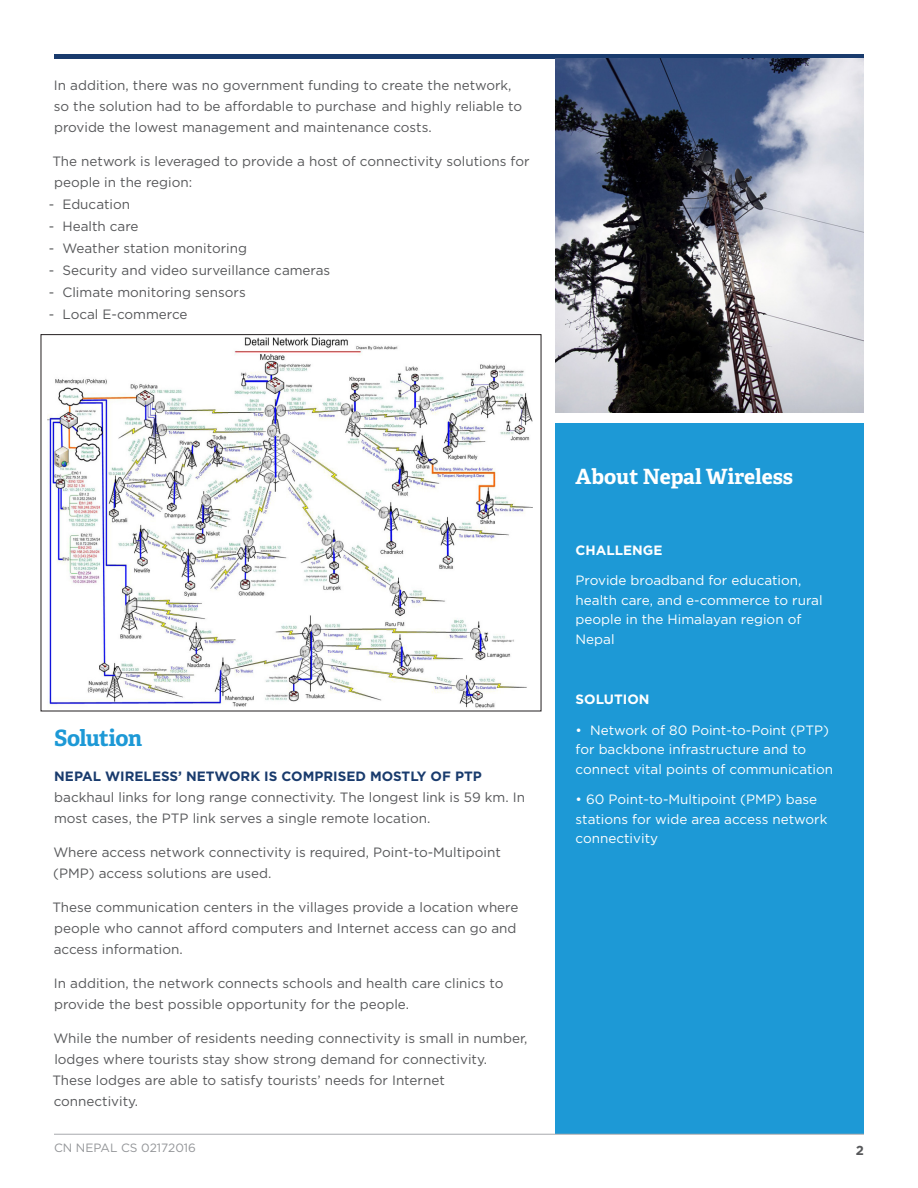
<style>
.page{position:relative;width:918px;height:1188px;background:#fff}
.page>*{position:absolute;margin:0;border:0;box-sizing:border-box;transform-origin:0 0}
.t1{font:700 22.5px "Adelle";letter-spacing:-.025em;color:#1d99d6}
.Sidebar_Title{font:700 21px "Adelle";letter-spacing:-.005em;color:#fff}
.t2{font:13.5px/21px "Gotham";color:#57585a}
.Sidebar_Bullets{font:13.5px/19.5px "Gotham";color:#fff}
.Sidebar_Bullets-2{font:700 13.5px "Gotham";color:#fff}
.t3{font:700 13.05px "Gotham";color:#57585a}
.Caption_Center{font:12px "Gotham";color:#939598}
.s1{font-weight:700;color:#193b6d}
</style>
<div class="page">
<div style="left:555px;top:423px;width:309px;height:711px;background:#1d99d6"></div>
<hr style="left:54px;top:1134px;width:810px;height:1px;background:#a8a9ad">
<hr style="left:54px;top:54px;width:810px;height:4px;background:#193b6d">
<img style="left:555px;top:58px;width:308px;height:355px">
<img style="left:47px;top:337px;width:485px;height:371px">
<p class="t2" style="left:54px;top:75px;width:470px">In addition, there was no government funding to create the network, so the solution had to be affordable to purchase and highly reliable to provide the lowest management and maintenance costs.</p>
<p class="t2" style="left:52px;top:150px;width:479px">The network is leveraged to provide a host of connectivity solutions for people in the region:</p>
<p class="t2" style="left:49px;top:193px;width:83px">- Education</p>
<p class="t2" style="left:49px;top:215px;width:91px">- Health care</p>
<p class="t2" style="left:49px;top:237px;width:200px">- Weather station monitoring</p>
<p class="t2" style="left:49px;top:259px;width:283px">- Security and video surveillance cameras</p>
<p class="t2" style="left:49px;top:281px;width:198px">- Climate monitoring sensors</p>
<p class="t2" style="left:49px;top:303px;width:140px">- Local E-commerce</p>
<p class="Sidebar_Title" style="left:576px;top:463px;width:219px">About Nepal Wireless</p>
<p class="Sidebar_Bullets-2" style="left:576px;top:542px;width:88px">CHALLENGE</p>
<p class="Sidebar_Bullets" style="left:576px;top:571px;width:248px">Provide broadband for education, health care, and e-commerce to rural people in the Himalayan region of<br>Nepal</p>
<p class="Sidebar_Bullets-2" style="left:576px;top:692px;width:75px">SOLUTION</p>
<p class="Sidebar_Bullets" style="left:576px;top:720px;width:259px">• Network of 80 Point-to-Point (PTP) for backbone infrastructure and to connect vital points of communication</p>
<p class="Sidebar_Bullets" style="left:576px;top:789px;width:253px">• 60 Point-to-Multipoint (PMP) base stations for wide area access network connectivity</p>
<p class="t1" style="left:54px;top:723px;width:90px">Solution</p>
<p class="t2" style="left:54px;top:765px;width:473px"><span class="s1">NEPAL WIRELESS’ NETWORK IS COMPRISED MOSTLY OF PTP </span>backhaul links for long range connectivity. The longest link is 59 km. In most cases, the PTP link serves a single remote location.</p>
<p class="t2" style="left:53px;top:841px;width:449px">Where access network connectivity is required, Point-to-Multipoint (PMP) access solutions are used.</p>
<p class="t2" style="left:52px;top:896px;width:468px">These communication centers in the villages provide a location where people who cannot afford computers and Internet access can go and access information.</p>
<p class="t2" style="left:54px;top:972px;width:451px">In addition, the network connects schools and health care clinics to provide the best possible opportunity for the people.</p>
<p class="t2" style="left:52px;top:1027px;width:477px">While the number of residents needing connectivity is small in number, lodges where tourists stay show strong demand for connectivity.<br>These lodges are able to satisfy tourists’ needs for Internet connectivity.</p>
<p class="Caption_Center" style="left:54px;top:1141px;width:143px">CN NEPAL CS 02172016</p>
<p class="t3" style="left:856px;top:1143px;width:10px">2</p>
</div>
